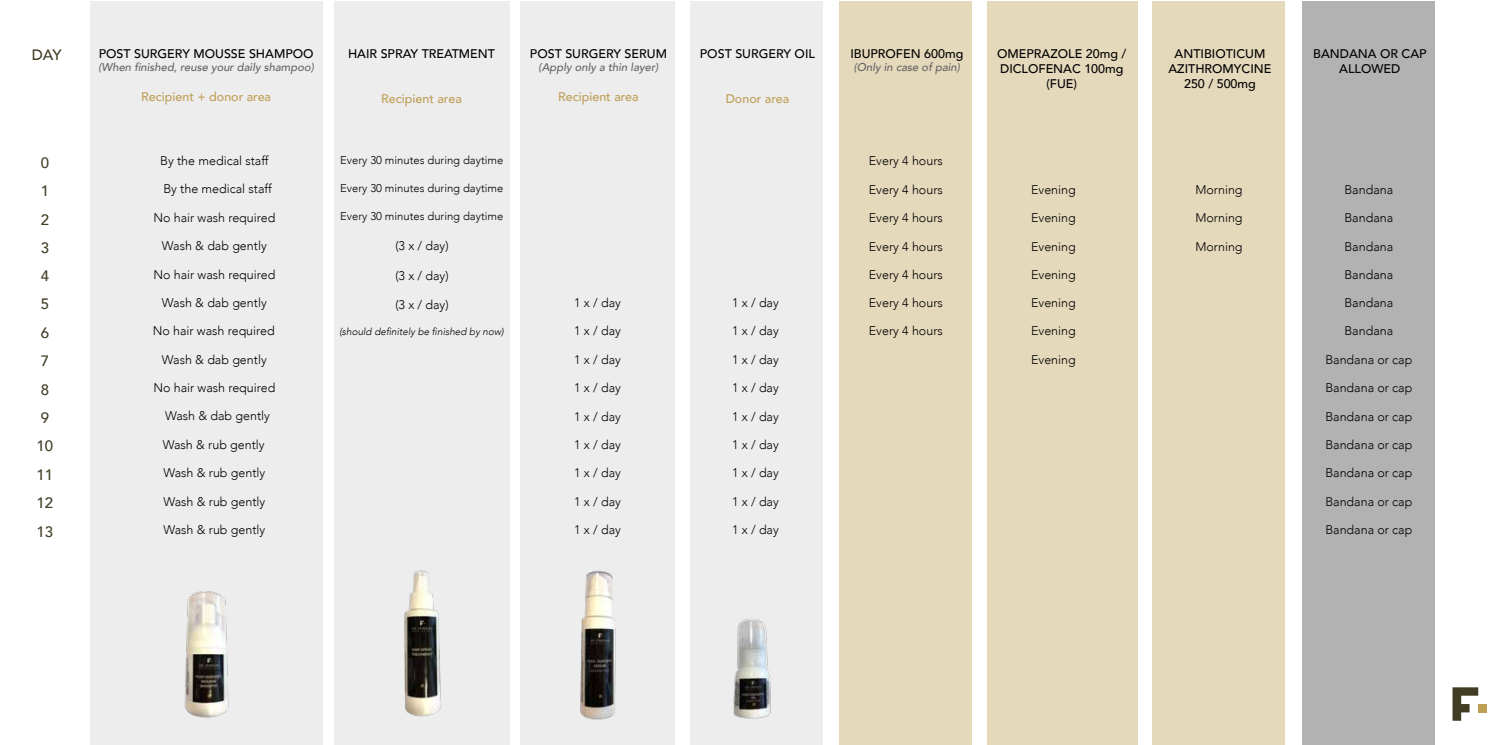
<style>
.page{position:relative;width:1506px;height:745px;background:#fff}
.page>*{position:absolute;margin:0;border:0;box-sizing:border-box;transform-origin:0 0}
.t1{font:500 15px "Avenir";color:#413d25}
.t2{font:300 12.5px "Avenir";color:#000}
.t3{font:500 12.5px/15px "Avenir";color:#000;text-align:center}
.t4{font:500 12.5px "Avenir";color:#be9f56}
.t5{font:300 11.25px "Avenir";color:#000}
.t6{font:italic 500 11.25px "Avenir";color:#646363}
.t7{font:italic 300 10px "Avenir";color:#000}
</style>
<div class="page">
<div style="left:690px;top:1px;width:133px;height:742px;background:#ededed"></div>
<div style="left:840px;top:1px;width:132px;height:742px;background:#e5d9bc"></div>
<div style="left:1153px;top:1px;width:132px;height:742px;background:#e5d9bc"></div>
<div style="left:1303px;top:1px;width:132px;height:742px;background:#b3b2b2"></div>
<div style="left:987px;top:1px;width:151px;height:742px;background:#e5d9bc"></div>
<div style="left:520px;top:1px;width:155px;height:742px;background:#ededed"></div>
<div style="left:90px;top:1px;width:232px;height:742px;background:#ededed"></div>
<div style="left:334px;top:1px;width:175px;height:742px;background:#ededed"></div>
<svg style="left:1452px;top:687px;width:26px;height:33px"></svg>
<div style="left:1478px;top:703px;width:9px;height:9px;background:#be9f56"></div>
<img style="left:184px;top:591px;width:45px;height:127px">
<img style="left:404px;top:570px;width:37px;height:147px">
<img style="left:580px;top:570px;width:36px;height:150px">
<img style="left:733px;top:618px;width:38px;height:101px">
<p class="t1" style="left:32px;top:42px;width:31px">DAY</p>
<p class="t3" style="left:99px;top:45px;width:216px">POST SURGERY MOUSSE SHAMPOO</p>
<p class="t6" style="left:99px;top:60px;width:217px">(When finished, reuse your daily shampoo)</p>
<p class="t4" style="left:141px;top:86px;width:131px">Recipient + donor area</p>
<p class="t3" style="left:348px;top:45px;width:149px">HAIR SPRAY TREATMENT</p>
<p class="t4" style="left:381px;top:87px;width:82px">Recipient area</p>
<p class="t3" style="left:530px;top:45px;width:139px">POST SURGERY SERUM</p>
<p class="t6" style="left:539px;top:60px;width:121px">(Apply only a thin layer)</p>
<p class="t4" style="left:558px;top:86px;width:82px">Recipient area</p>
<p class="t3" style="left:700px;top:45px;width:117px">POST SURGERY OIL</p>
<p class="t4" style="left:726px;top:87px;width:65px">Donor area</p>
<p class="t3" style="left:850px;top:45px;width:114px">IBUPROFEN 600mg</p>
<p class="t6" style="left:854px;top:60px;width:108px">(Only in case of pain)</p>
<p class="t3" style="left:997px;top:45px;width:131px">OMEPRAZOLE 20mg /<br>DICLOFENAC 100mg (FUE)</p>
<p class="t3" style="left:1168px;top:45px;width:104px">ANTIBIOTICUM<br>AZITHROMYCINE<br>250 / 500mg</p>
<p class="t3" style="left:1313px;top:45px;width:115px">BANDANA OR CAP<br>ALLOWED</p>
<p class="t1" style="left:41px;top:150px;width:10px">0</p>
<p class="t1" style="left:41px;top:178px;width:10px">1</p>
<p class="t1" style="left:41px;top:206px;width:10px">2</p>
<p class="t1" style="left:41px;top:235px;width:10px">3</p>
<p class="t1" style="left:41px;top:263px;width:10px">4</p>
<p class="t1" style="left:41px;top:291px;width:10px">5</p>
<p class="t1" style="left:41px;top:319px;width:10px">6</p>
<p class="t1" style="left:41px;top:348px;width:10px">7</p>
<p class="t1" style="left:41px;top:376px;width:10px">8</p>
<p class="t1" style="left:41px;top:404px;width:10px">9</p>
<p class="t1" style="left:37px;top:433px;width:18px">10</p>
<p class="t1" style="left:37px;top:461px;width:18px">11</p>
<p class="t1" style="left:37px;top:489px;width:18px">12</p>
<p class="t1" style="left:37px;top:518px;width:18px">13</p>
<p class="t5" style="left:340px;top:153px;width:164px">Every 30 minutes during daytime</p>
<p class="t2" style="left:160px;top:154px;width:110px">By the medical staff</p>
<p class="t2" style="left:869px;top:154px;width:75px">Every 4 hours</p>
<p class="t2" style="left:869px;top:182px;width:75px">Every 4 hours</p>
<p class="t2" style="left:1031px;top:182px;width:46px">Evening</p>
<p class="t2" style="left:1195px;top:182px;width:49px">Morning</p>
<p class="t2" style="left:1344px;top:182px;width:50px">Bandana</p>
<p class="t2" style="left:869px;top:210px;width:75px">Every 4 hours</p>
<p class="t2" style="left:1031px;top:210px;width:46px">Evening</p>
<p class="t2" style="left:1195px;top:210px;width:49px">Morning</p>
<p class="t2" style="left:1344px;top:210px;width:50px">Bandana</p>
<p class="t2" style="left:869px;top:239px;width:75px">Every 4 hours</p>
<p class="t2" style="left:1195px;top:239px;width:49px">Morning</p>
<p class="t2" style="left:1344px;top:239px;width:50px">Bandana</p>
<p class="t2" style="left:1344px;top:267px;width:50px">Bandana</p>
<p class="t2" style="left:1344px;top:295px;width:50px">Bandana</p>
<p class="t2" style="left:1344px;top:323px;width:50px">Bandana</p>
<p class="t2" style="left:1325px;top:352px;width:89px">Bandana or cap</p>
<p class="t2" style="left:1325px;top:380px;width:89px">Bandana or cap</p>
<p class="t2" style="left:1325px;top:408px;width:89px">Bandana or cap</p>
<p class="t2" style="left:1325px;top:437px;width:89px">Bandana or cap</p>
<p class="t2" style="left:1325px;top:465px;width:89px">Bandana or cap</p>
<p class="t2" style="left:1325px;top:493px;width:89px">Bandana or cap</p>
<p class="t2" style="left:1325px;top:522px;width:89px">Bandana or cap</p>
<p class="t2" style="left:163px;top:182px;width:110px">By the medical staff</p>
<p class="t5" style="left:340px;top:181px;width:164px">Every 30 minutes during daytime</p>
<p class="t5" style="left:340px;top:209px;width:164px">Every 30 minutes during daytime</p>
<p class="t2" style="left:153px;top:210px;width:124px">No hair wash required</p>
<p class="t2" style="left:395px;top:238px;width:55px">(3 x / day)</p>
<p class="t2" style="left:162px;top:238px;width:106px">Wash &amp; dab gently</p>
<p class="t2" style="left:1031px;top:239px;width:46px">Evening</p>
<p class="t2" style="left:153px;top:267px;width:124px">No hair wash required</p>
<p class="t2" style="left:869px;top:267px;width:75px">Every 4 hours</p>
<p class="t2" style="left:1031px;top:267px;width:46px">Evening</p>
<p class="t2" style="left:869px;top:295px;width:75px">Every 4 hours</p>
<p class="t2" style="left:1031px;top:295px;width:46px">Evening</p>
<p class="t2" style="left:869px;top:323px;width:75px">Every 4 hours</p>
<p class="t2" style="left:1031px;top:323px;width:46px">Evening</p>
<p class="t2" style="left:1031px;top:352px;width:46px">Evening</p>
<p class="t2" style="left:395px;top:268px;width:55px">(3 x / day)</p>
<p class="t2" style="left:162px;top:295px;width:106px">Wash &amp; dab gently</p>
<p class="t2" style="left:574px;top:295px;width:48px">1 x / day</p>
<p class="t2" style="left:732px;top:295px;width:48px">1 x / day</p>
<p class="t2" style="left:574px;top:323px;width:48px">1 x / day</p>
<p class="t2" style="left:732px;top:323px;width:48px">1 x / day</p>
<p class="t2" style="left:574px;top:352px;width:48px">1 x / day</p>
<p class="t2" style="left:732px;top:352px;width:48px">1 x / day</p>
<p class="t2" style="left:574px;top:380px;width:48px">1 x / day</p>
<p class="t2" style="left:732px;top:380px;width:48px">1 x / day</p>
<p class="t2" style="left:574px;top:408px;width:48px">1 x / day</p>
<p class="t2" style="left:732px;top:408px;width:48px">1 x / day</p>
<p class="t2" style="left:574px;top:437px;width:48px">1 x / day</p>
<p class="t2" style="left:732px;top:437px;width:48px">1 x / day</p>
<p class="t2" style="left:574px;top:465px;width:48px">1 x / day</p>
<p class="t2" style="left:732px;top:465px;width:48px">1 x / day</p>
<p class="t2" style="left:574px;top:493px;width:48px">1 x / day</p>
<p class="t2" style="left:732px;top:493px;width:48px">1 x / day</p>
<p class="t2" style="left:574px;top:522px;width:48px">1 x / day</p>
<p class="t2" style="left:732px;top:522px;width:48px">1 x / day</p>
<p class="t2" style="left:395px;top:297px;width:55px">(3 x / day)</p>
<p class="t7" style="left:339px;top:326px;width:166px">(should definitely be finished by now)</p>
<p class="t2" style="left:153px;top:323px;width:124px">No hair wash required</p>
<p class="t2" style="left:162px;top:352px;width:106px">Wash &amp; dab gently</p>
<p class="t2" style="left:153px;top:380px;width:124px">No hair wash required</p>
<p class="t2" style="left:165px;top:408px;width:106px">Wash &amp; dab gently</p>
<p class="t2" style="left:163px;top:437px;width:103px">Wash &amp; rub gently</p>
<p class="t2" style="left:163px;top:465px;width:103px">Wash &amp; rub gently</p>
<p class="t2" style="left:163px;top:493px;width:103px">Wash &amp; rub gently</p>
<p class="t2" style="left:163px;top:522px;width:103px">Wash &amp; rub gently</p>
</div>
